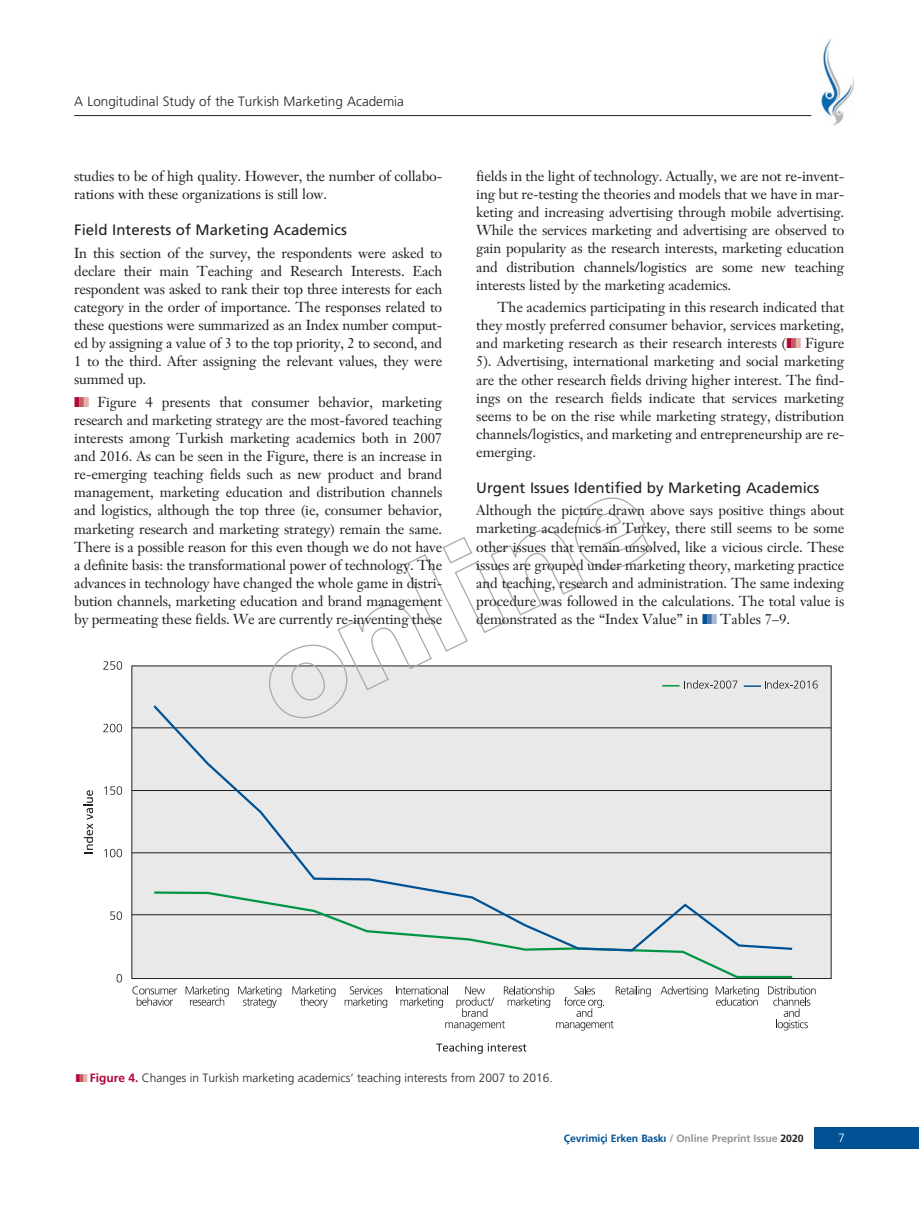
<style>
.page{position:relative;width:919px;height:1217px;background:#fff}
.page>*{position:absolute;margin:0;border:0;box-sizing:border-box;transform-origin:0 0}
.t1{font:15px "Frutiger";color:#231f20}
.t2{font:14.25px/18.1px "Janson Text";letter-spacing:-.015em;color:#231f20;text-align:justify}
.t3{font:300 13.5px "Frutiger";color:#231f20}
.t4{font:300 12px "Frutiger";color:#231f20}
.t5{font:300 12px "Frutiger";color:#fff}
.t6{font:700 10.5px "Frutiger";letter-spacing:-.01em;color:#939598}
.s1{color:#b30738}
.s2{color:#c75c60}
.s3{color:#e5b0ab}
.s4{color:#005295}
.s5{color:#4973ac}
.s6{color:#a4b5d6}
.s7{font-weight:700;color:#b30738}
.s8{color:#231f20}
</style>
<div class="page">
<div style="left:814px;top:1127px;width:104px;height:21px;background:#005295"></div>
<hr style="left:74px;top:115px;width:737px;height:1px;background:#231f20">
<img style="left:819px;top:38px;width:35px;height:88px">
<svg style="left:819px;top:73px;width:6px;height:6px"></svg>
<div style="left:811px;top:107px;width:11px;height:9px;background:#fff"></div>
<div style="left:131px;top:665px;width:700px;height:313px;background:#e9e9ea"></div>
<hr style="left:132px;top:914px;width:699px;height:1px;background:#231f20">
<hr style="left:132px;top:790px;width:699px;height:1px;background:#231f20">
<hr style="left:132px;top:727px;width:699px;height:1px;background:#231f20">
<hr style="left:132px;top:852px;width:699px;height:1px;background:#231f20">
<svg style="left:152px;top:952px;width:642px;height:27px"></svg>
<svg style="left:151px;top:705px;width:643px;height:247px"></svg>
<svg style="left:662px;top:680px;width:75px;height:8px"></svg>
<svg style="left:743px;top:680px;width:74px;height:8px"></svg>
<svg style="left:436px;top:1043px;width:90px;height:10px"></svg>
<svg style="left:110px;top:911px;width:12px;height:8px"></svg>
<svg style="left:104px;top:848px;width:18px;height:9px"></svg>
<svg style="left:104px;top:786px;width:18px;height:8px"></svg>
<svg style="left:103px;top:723px;width:19px;height:9px"></svg>
<svg style="left:103px;top:661px;width:19px;height:8px"></svg>
<svg style="left:117px;top:973px;width:5px;height:9px"></svg>
<svg style="left:84px;top:790px;width:9px;height:60px"></svg>
<svg style="left:132px;top:986px;width:45px;height:19px"></svg>
<svg style="left:185px;top:985px;width:44px;height:20px"></svg>
<svg style="left:238px;top:985px;width:43px;height:22px"></svg>
<svg style="left:292px;top:985px;width:43px;height:22px"></svg>
<svg style="left:344px;top:986px;width:43px;height:21px"></svg>
<svg style="left:396px;top:985px;width:254px;height:45px"></svg>
<svg style="left:660px;top:985px;width:47px;height:11px"></svg>
<svg style="left:715px;top:985px;width:43px;height:20px"></svg>
<svg style="left:768px;top:985px;width:47px;height:45px"></svg>
<svg style="left:264px;top:497px;width:387px;height:225px"></svg>
<p class="t3" style="left:74px;top:96px;width:331px">A Longitudinal Study of the Turkish Marketing Academia</p>
<p class="t2" style="left:74px;top:168px;width:369px">studies to be of high quality. However, the number of collabo&shy;rations with these organizations is still low.</p>
<p class="t1" style="left:74px;top:224px;width:274px">Field Interests of Marketing Academics</p>
<p class="t2" style="left:74px;top:245px;width:369px">In this section of the survey, the respondents were asked to declare their main Teaching and Research Interests. Each respondent was asked to rank their top three interests for each category in the order of importance. The responses related to these questions were summarized as an Index number comput&shy;ed by assigning a value of 3 to the top priority, 2 to second, and 1 to the third. After assigning the relevant values, they were summed up.</p>
<p class="t2" style="left:74px;top:394px;width:369px"><span class="s1">❚</span><span class="s2">❚</span><span class="s3">❚</span> Figure 4 presents that consumer behavior, marketing research and marketing strategy are the most-favored teaching interests among Turkish marketing academics both in 2007 and 2016. As can be seen in the Figure, there is an increase in re-emerging teaching fields such as new product and brand management, marketing education and distribution channels and logistics, although the top three (ie, consumer behavior, marketing research and marketing strategy) remain the same.<br>There is a possible reason for this even though we do not have a definite basis: the transformational power of technology. The advances in technology have changed the whole game in distri&shy;bution channels, marketing education and brand management by permeating these fields. We are currently re-inventing these</p>
<p class="t2" style="left:476px;top:168px;width:369px">fields in the light of technology. Actually, we are not re-invent&shy;ing but re-testing the theories and models that we have in mar&shy;keting and increasing advertising through mobile advertising.<br>While the services marketing and advertising are observed to gain popularity as the research interests, marketing education and distribution channels/logistics are some new teaching interests listed by the marketing academics.</p>
<p class="t2" style="left:476px;top:299px;width:369px;text-indent:21px">The academics participating in this research indicated that they mostly preferred consumer behavior, services marketing, and marketing research as their research interests (<span class="s1">❚</span><span class="s2">❚</span><span class="s3">❚</span> Figure 5). Advertising, international marketing and social marketing are the other research fields driving higher interest. The find&shy;ings on the research fields indicate that services marketing seems to be on the rise while marketing strategy, distribution channels/logistics, and marketing and entrepreneurship are re&shy;emerging.</p>
<p class="t1" style="left:476px;top:481px;width:344px">Urgent Issues Identified by Marketing Academics</p>
<p class="t2" style="left:476px;top:502px;width:369px">Although the picture drawn above says positive things about marketing academics in Turkey, there still seems to be some other issues that remain unsolved, like a vicious circle. These issues are grouped under marketing theory, marketing practice and teaching, research and administration. The same indexing procedure was followed in the calculations. The total value is demonstrated as the “Index Value” in <span class="s4">❚</span><span class="s5">❚</span><span class="s6">❚</span> Tables 7–9.</p>
<p class="t4" style="left:76px;top:1072px;width:478px"><span class="s1">❚</span><span class="s2">❚</span><span class="s3">❚</span> <span class="s7">Figure 4.</span> Changes in Turkish marketing academics’ teaching interests from 2007 to 2016.</p>
<p class="t6" style="left:563px;top:1133px;width:241px"><span class="s4">Çevrimiçi Erken Bask›</span> / Online Preprint Issue <span class="s8">2020</span></p>
<p class="t5" style="left:838px;top:1132px;width:8px">7</p>
</div>
